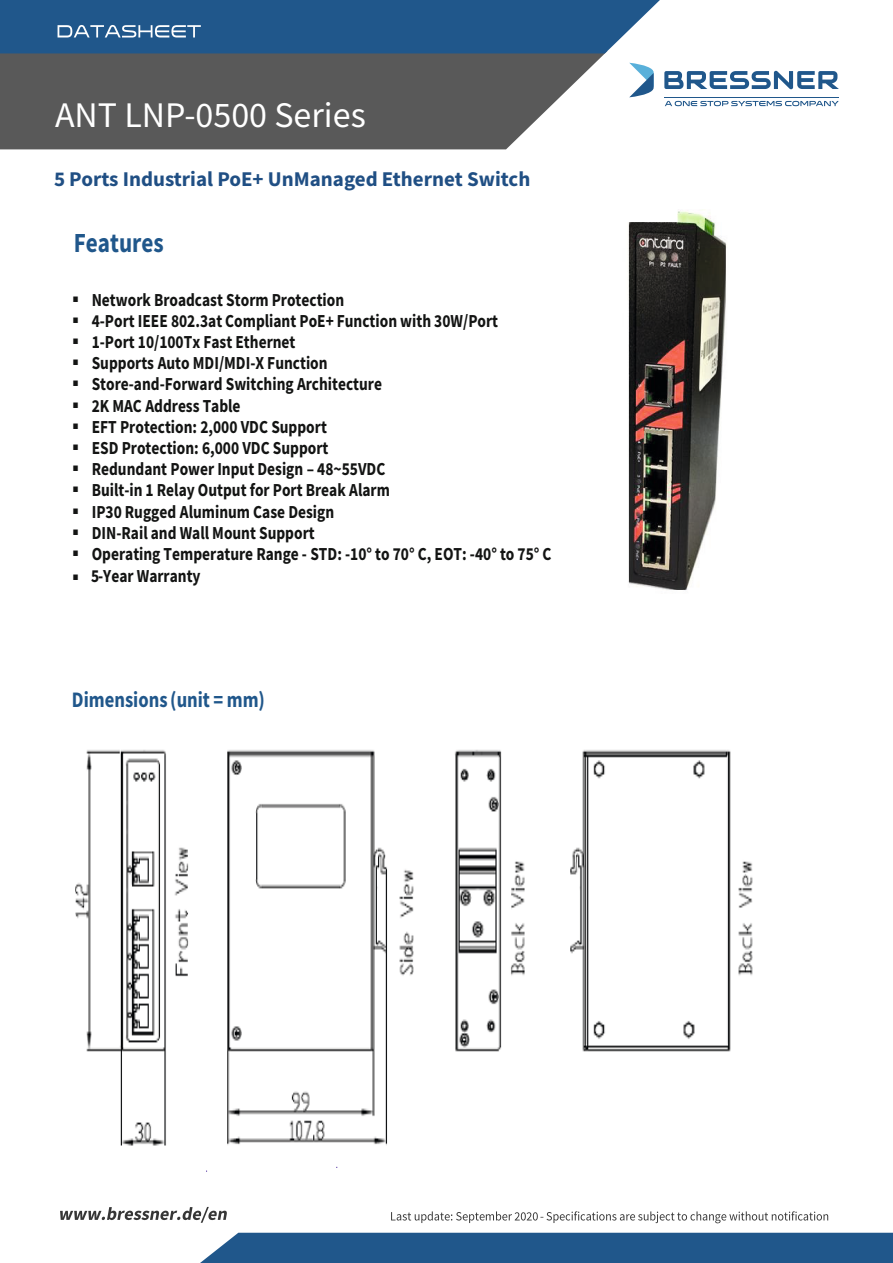
<style>
.page{position:relative;width:893px;height:1263px;background:#fff}
.page>*{position:absolute;margin:0;border:0;box-sizing:border-box;transform-origin:0 0}
.t1{font:36px "Source Sans Pro";color:#fff}
.t2{font:700 27.6px "Source Sans Pro";color:#20578b;scale:.84 1}
.t3{font:700 22.05px "Source Sans Pro";color:#20578b;scale:.84 1}
.t4{font:700 21px "Source Sans Pro";color:#204f84}
.t5{font:700 18.3px "Source Sans Pro";color:#131413;scale:.84 1}
</style>
<div class="page">
<img style="left:60px;top:1206px;width:166px;height:17px">
<img style="left:391px;top:1211px;width:438px;height:12px">
<img style="left:540px;top:1211px;width:8px;height:12px">
<svg style="left:0;top:53px;width:606px;height:96px;background:#666"></svg>
<div style="left:0;top:0;width:660px;height:53px;background:#20578b"></div>
<img style="left:56px;top:25px;width:160px;height:16px">
<div style="left:200px;top:1233px;width:693px;height:30px;background:#20578b"></div>
<svg style="left:629px;top:63px;width:25px;height:34px"></svg>
<svg style="left:664px;top:71px;width:175px;height:18px"></svg>
<hr style="left:664px;top:97px;width:175px;height:1px;background:#20578b">
<svg style="left:665px;top:101px;width:174px;height:5px"></svg>
<img style="left:628px;top:211px;width:99px;height:379px">
<img style="left:76px;top:749px;width:677px;height:397px">
<h1 class="t1" style="left:55px;top:92px;width:312px">ANT LNP-0500 Series</h1>
<p class="t4" style="left:54px;top:165px;width:478px">5 Ports Industrial PoE+ UnManaged Ethernet Switch</p>
<h2 class="t2" style="left:74px;top:225px;width:109px">Features</h2>
<p class="t5" style="left:72px;top:287px;width:325px">▪ Network Broadcast Storm Protection</p>
<p class="t5" style="left:72px;top:309px;width:508px">▪ 4-Port IEEE 802.3at Compliant PoE+ Function with 30W/Port</p>
<p class="t5" style="left:72px;top:330px;width:267px">▪ 1-Port 10/100Tx Fast Ethernet</p>
<p class="t5" style="left:72px;top:351px;width:306px">▪ Supports Auto MDI/MDI-X Function</p>
<p class="t5" style="left:72px;top:372px;width:370px">▪ Store-and-Forward Switching Architecture</p>
<p class="t5" style="left:72px;top:393px;width:202px">▪ 2K MAC Address Table</p>
<p class="t5" style="left:72px;top:414px;width:305px">▪ EFT Protection: 2,000 VDC Support</p>
<p class="t5" style="left:72px;top:436px;width:307px">▪ ESD Protection: 6,000 VDC Support</p>
<p class="t5" style="left:72px;top:457px;width:374px">▪ Redundant Power Input Design – 48~55VDC</p>
<p class="t5" style="left:72px;top:478px;width:380px">▪ Built-in 1 Relay Output for Port Break Alarm</p>
<p class="t5" style="left:72px;top:499px;width:313px">▪ IP30 Rugged Aluminum Case Design</p>
<p class="t5" style="left:72px;top:520px;width:290px">▪ DIN-Rail and Wall Mount Support</p>
<p class="t5" style="left:72px;top:541px;width:572px">▪ Operating Temperature Range - STD: -10° to 70° C, EOT: -40° to 75° C</p>
<p class="t5" style="left:72px;top:564px;width:154px">▪ 5-Year Warranty</p>
<p class="t3" style="left:72px;top:685px;width:231px">Dimensions (unit = mm)</p>
</div>
